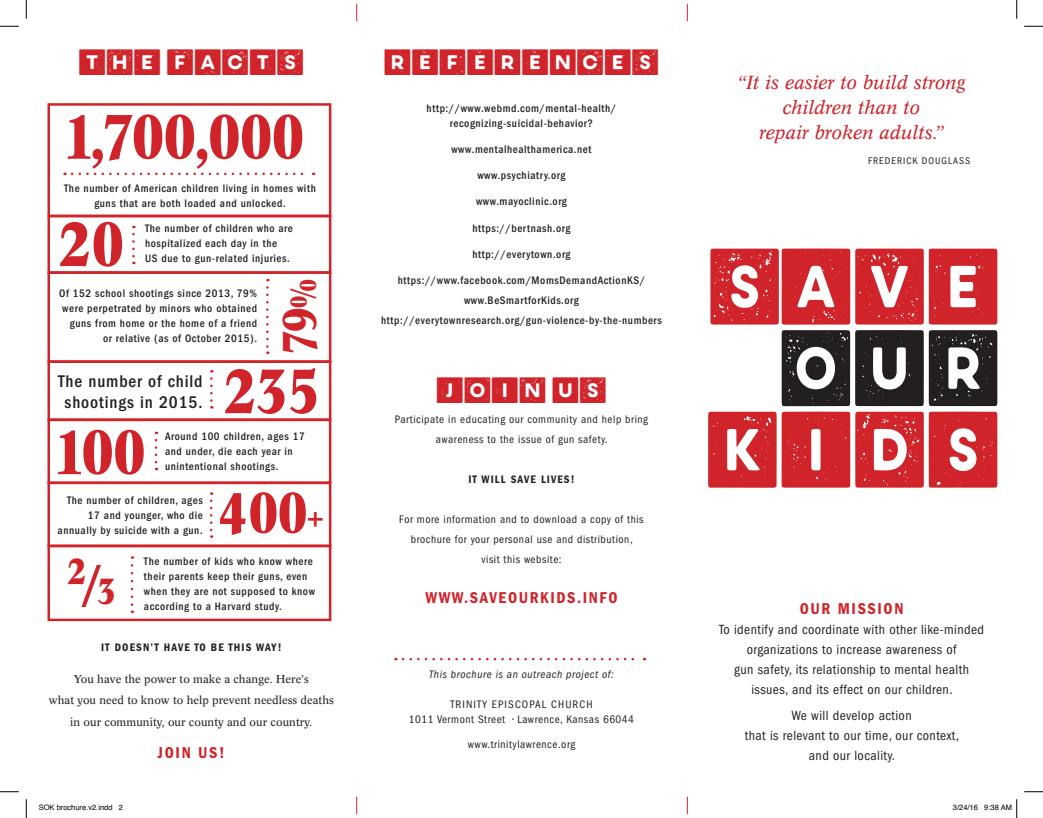
<style>
.page{position:relative;width:1043px;height:818px;background:#fff}
.page>*{position:absolute;margin:0;border:0;box-sizing:border-box;transform-origin:0 0}
.t1{font:700 condensed 61px "Concorde BE";color:#d1232a}
.t2{font:700 condensed 56.12px "Concorde BE";color:#d1232a}
.t3{font:700 condensed 46.38px "Concorde BE";color:#d1232a}
.t4{font:700 condensed 35.62px "Concorde BE";color:#d1232a}
.Fact_List{font:27.5px "Woodkit Print Pro Alphabet B";color:#d1232a}
.BLOCK_HEADER{font:27.5px "Woodkit Print Pro Alphabet B";color:#d1232a}
.t5{font:italic 18.75px/25px "Concorde BE";color:#d1232a;text-align:center}
.Fact_List-2{font:500 condensed 17.5px/21.2px "Franklin Gothic";letter-spacing:.05em;color:#231f20;text-align:center}
.Fact_List-3{font:600 condensed 16.25px "Franklin Gothic";letter-spacing:.1em;color:#d1232a}
.Body_Copy{font:600 condensed 16.25px "Franklin Gothic";letter-spacing:.1em;color:#d1232a}
.t6{font:condensed 13.75px/20px "Franklin Gothic";letter-spacing:.03em;color:#231f20;text-align:center}
.Fact_List-4{font:500 condensed 11.25px/15px "Franklin Gothic";letter-spacing:.05em;color:#231f20;text-align:center}
.Fact_List-5{font:condensed 11.25px/20px "Franklin Gothic";letter-spacing:.05em;color:#231f20;text-align:center}
.Body_Copy-2{font:11.25px/21.2px "Concorde BE";color:#231f20;text-align:center}
.Fact_List-6{font:600 condensed 11.25px "Franklin Gothic";letter-spacing:.1em;color:#231f20}
.Fact_List-7{font:italic condensed 11.25px "Franklin Gothic";letter-spacing:.05em;color:#231f20}
.Fact_List-8{font:condensed 11.25px "Franklin Gothic";letter-spacing:.1em;color:#231f20}
.t7{font:condensed 10px "Franklin Gothic";letter-spacing:.1em;color:#231f20}
.t8{font:7.5px "Helvetica";color:#000}
.s1{font-size:36.25px}
.s2{font-size:33.38px}
.s3{font-size:61px}
</style>
<div class="page">
<svg style="left:708px;top:330px;width:289px;height:157px"></svg>
<svg style="left:710px;top:248px;width:287px;height:76px"></svg>
<div style="left:48px;top:215px;width:283px;height:59px;border:2px solid #d1232a"></div>
<div style="left:47px;top:544px;width:284px;height:77px;border:2px solid #d1232a"></div>
<div style="left:47px;top:418px;width:284px;height:66px;border:2px solid #d1232a"></div>
<div style="left:48px;top:103px;width:283px;height:114px;border:2px solid #d1232a"></div>
<div style="left:48px;top:271px;width:283px;height:92px;border:2px solid #d1232a"></div>
<svg style="left:132px;top:234px;width:3px;height:30px"></svg>
<svg style="left:72px;top:172px;width:242px;height:3px"></svg>
<svg style="left:403px;top:658px;width:242px;height:2px"></svg>
<svg style="left:210px;top:378px;width:2px;height:30px"></svg>
<svg style="left:210px;top:492px;width:2px;height:46px"></svg>
<svg style="left:131px;top:565px;width:2px;height:48px"></svg>
<svg style="left:155px;top:440px;width:2px;height:30px"></svg>
<svg style="left:266px;top:287px;width:3px;height:67px"></svg>
<svg style="left:356px;top:796px;width:1px;height:18px"></svg>
<svg style="left:687px;top:796px;width:1px;height:18px"></svg>
<svg style="left:356px;top:4px;width:1px;height:17px"></svg>
<svg style="left:687px;top:4px;width:1px;height:17px"></svg>
<svg style="left:0;top:25px;width:19px;height:2px"></svg>
<svg style="left:1024px;top:25px;width:18px;height:2px"></svg>
<svg style="left:0;top:791px;width:19px;height:1px"></svg>
<svg style="left:1024px;top:791px;width:18px;height:1px"></svg>
<svg style="left:25px;top:0;width:2px;height:19px"></svg>
<svg style="left:25px;top:799px;width:2px;height:19px"></svg>
<svg style="left:1016px;top:0;width:1px;height:19px"></svg>
<svg style="left:1016px;top:799px;width:1px;height:19px"></svg>
<p class="Fact_List" style="left:78px;top:50px;width:227px">THE FACTS</p>
<p class="t1" style="left:63px;top:101px;width:242px">1,700,000</p>
<p class="Fact_List-4" style="left:64px;top:181px;width:253px">The number of American children living in homes with guns that are both loaded and unlocked.</p>
<p class="t1" style="left:59px;top:209px;width:66px">20</p>
<p class="Fact_List-4" style="left:145px;top:221px;width:149px;text-align:left">The number of children who are hospitalized each day in the<br>US due to gun-related injuries.</p>
<p class="Fact_List-4" style="left:59px;top:285px;width:199px;text-align:right">Of 152 school shootings since 2013, 79% were perpetrated by minors who obtained guns from home or the home of a friend or relative (as of October 2015).</p>
<p class="t3" style="left:273px;top:355px;width:78px;rotate:-90deg">79<span class="s1">%</span></p>
<p class="Fact_List-2" style="left:58px;top:371px;width:146px">The number of child shootings in 2015.</p>
<p class="t1" style="left:224px;top:356px;width:97px">235</p>
<p class="t1" style="left:54px;top:416px;width:93px">100</p>
<p class="Fact_List-4" style="left:165px;top:429px;width:141px;text-align:left">Around 100 children, ages 17 and under, die each year in unintentional shootings.</p>
<p class="t2" style="left:218px;top:480px;width:107px">400<span class="s2">+</span></p>
<p class="Fact_List-4" style="left:58px;top:492px;width:147px;text-align:right">The number of children, ages<br>17 and younger, who die annually by suicide with a gun.</p>
<p class="Fact_List-4" style="left:144px;top:553px;width:172px;text-align:left">The number of kids who know where their parents keep their guns, even when they are not supposed to know according to a Harvard study.</p>
<p class="t4" style="left:68px;top:560px;width:50px">2<span class="s3">/</span>3</p>
<p class="Fact_List-6" style="left:101px;top:640px;width:182px">IT DOESN’T HAVE TO BE THIS WAY!</p>
<p class="Body_Copy-2" style="left:49px;top:668px;width:286px">You have the power to make a change. Here’s<br>what you need to know to help prevent needless deaths in our community, our county and our country.</p>
<p class="Body_Copy" style="left:158px;top:743px;width:68px">JOIN US!</p>
<p class="BLOCK_HEADER" style="left:384px;top:50px;width:276px">REFERENCES</p>
<p class="Fact_List-4" style="left:426px;top:100px;width:191px">http://www.webmd.com/mental-health/ recognizing-suicidal-behavior?</p>
<p class="Fact_List-4" style="left:451px;top:142px;width:142px">www.mentalhealthamerica.net</p>
<p class="Fact_List-4" style="left:477px;top:168px;width:90px">www.psychiatry.org</p>
<p class="Fact_List-4" style="left:476px;top:194px;width:92px">www.mayoclinic.org</p>
<p class="Fact_List-4" style="left:472px;top:220px;width:100px">https://bertnash.org</p>
<p class="Fact_List-4" style="left:472px;top:247px;width:100px">http://everytown.org</p>
<p class="Fact_List-4" style="left:381px;top:270px;width:282px;line-height:20px">https://www.facebook.com/MomsDemandActionKS/ www.BeSmartforKids.org http://everytownresearch.org/gun-violence-by-the-numbers</p>
<p class="Fact_List" style="left:436px;top:377px;width:172px">JOIN US</p>
<p class="Fact_List-5" style="left:395px;top:409px;width:255px">Participate in educating our community and help bring awareness to the issue of gun safety.</p>
<p class="Fact_List-6" style="left:468px;top:472px;width:108px">IT WILL SAVE LIVES!</p>
<p class="Fact_List-5" style="left:399px;top:509px;width:246px">For more information and to download a copy of this brochure for your personal use and distribution,<br>visit this website:</p>
<p class="Fact_List-3" style="left:425px;top:588px;width:194px">WWW.SAVEOURKIDS.INFO</p>
<p class="Fact_List-7" style="left:429px;top:668px;width:186px">This brochure is an outreach project of:</p>
<p class="Fact_List-8" style="left:450px;top:698px;width:144px">TRINITY EPISCOPAL CHURCH</p>
<p class="Fact_List-5" style="left:409px;top:709px;width:226px">1011 Vermont Street • Lawrence, Kansas 66044</p>
<p class="Fact_List-5" style="left:468px;top:734px;width:109px">www.trinitylawrence.org</p>
<p class="t5" style="left:737px;top:70px;width:230px">“It is easier to build strong children than to<br>repair broken adults.”</p>
<p class="t7" style="left:868px;top:155px;width:104px">FREDERICK DOUGLASS</p>
<p class="Fact_List-3" style="left:799px;top:599px;width:105px">OUR MISSION</p>
<p class="t6" style="left:719px;top:620px;width:267px">To identify and coordinate with other like-minded organizations to increase awareness of<br>gun safety, its relationship to mental health issues, and its effect on our children.</p>
<p class="t6" style="left:745px;top:705px;width:216px">We will develop action<br>that is relevant to our time, our context, and our locality.</p>
<p class="t8" style="left:39px;top:802px;width:86px">SOK brochure.v2.indd 2</p>
<p class="t8" style="left:952px;top:802px;width:61px">3/24/16 9:38 AM</p>
</div>
